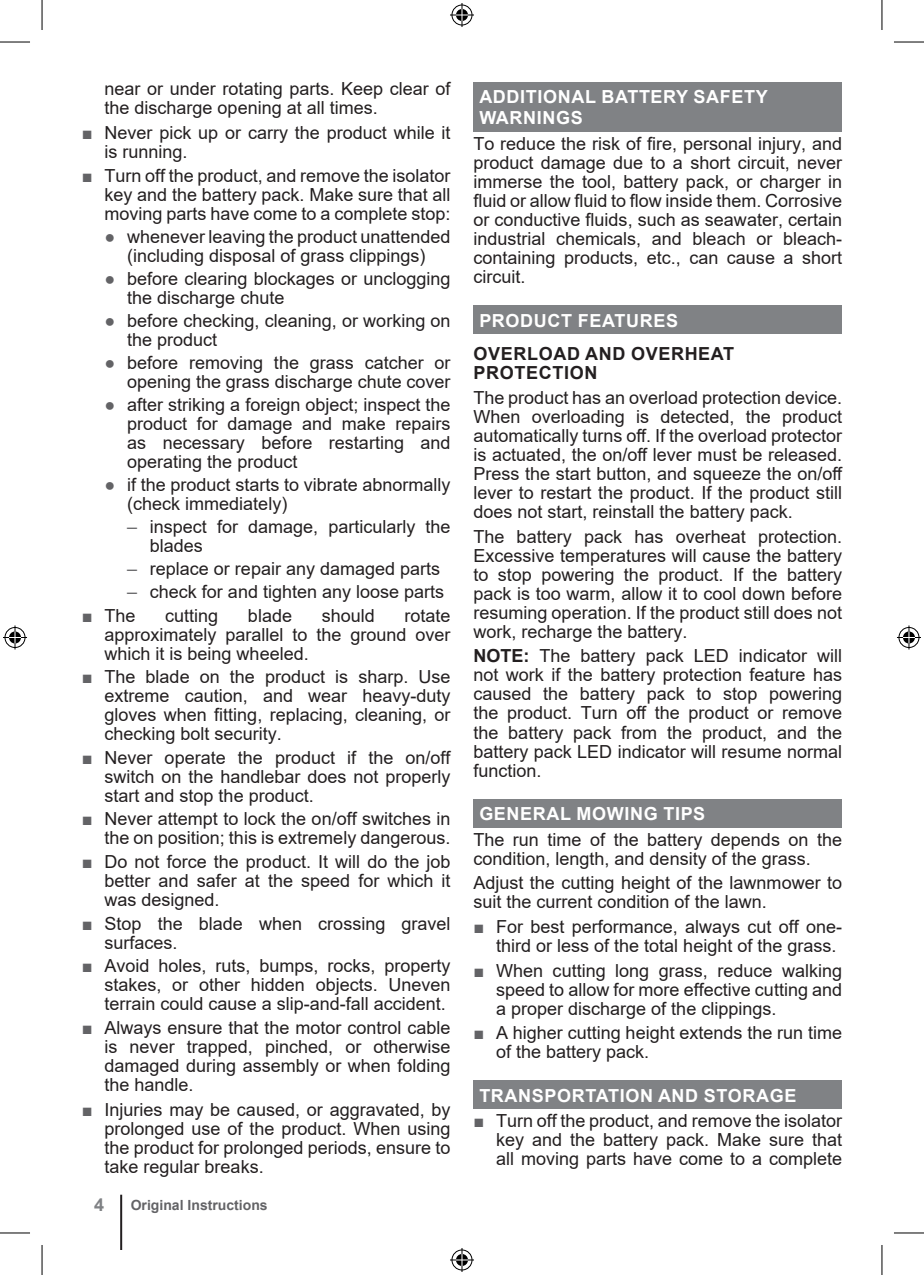
<style>
.page{position:relative;width:924px;height:1275px;background:#fff}
.page>*{position:absolute;margin:0;border:0;box-sizing:border-box;transform-origin:0 0}
.t1{font:18px/19px "Arial";color:#231f20;text-align:justify}
.t2{font:700 18px/21.6px "Arial";letter-spacing:.035em;color:#fff}
.t3{font:700 18px/19px "Arial";letter-spacing:.035em;color:#231f20}
.t4{font:700 18px "Arial";color:#808285}
.t5{font:700 14px "Arial";color:#636366}
.s1{color:#636366}
.s2{font-weight:700}
</style>
<div class="page">
<hr style="left:120px;top:1194px;width:2px;height:56px;background:#231f20">
<div style="left:473px;top:82px;width:368px;height:50px;background:#808285"></div>
<div style="left:473px;top:305px;width:368px;height:28px;background:#808285"></div>
<div style="left:473px;top:799px;width:368px;height:28px;background:#808285"></div>
<div style="left:473px;top:1080px;width:368px;height:29px;background:#808285"></div>
<hr style="left:0;top:42px;width:30px;height:1px;background:#000">
<hr style="left:893px;top:42px;width:30px;height:1px;background:#000">
<hr style="left:0;top:1232px;width:30px;height:1px;background:#000">
<hr style="left:893px;top:1232px;width:30px;height:1px;background:#000">
<hr style="left:42px;top:0;width:1px;height:30px;background:#000">
<hr style="left:42px;top:1245px;width:1px;height:30px;background:#000">
<hr style="left:881px;top:0;width:1px;height:30px;background:#000">
<hr style="left:881px;top:1245px;width:1px;height:30px;background:#000">
<svg style="left:450px;top:3px;width:24px;height:24px"></svg>
<svg style="left:450px;top:1248px;width:24px;height:24px"></svg>
<svg style="left:3px;top:625px;width:24px;height:24px"></svg>
<svg style="left:897px;top:625px;width:23px;height:24px"></svg>
<p class="t1" style="left:104px;top:79px;width:347px">near or under rotating parts. Keep clear of the discharge opening at all times.</p>
<p class="t1" style="left:104px;top:123px;width:347px;text-indent:-23px"><span class="s1">■</span> Never pick up or carry the product while it is running.</p>
<p class="t1" style="left:104px;top:166px;width:347px;text-indent:-23px"><span class="s1">■</span> Turn off the product, and remove the isolator key and the battery pack. Make sure that all moving parts have come to a complete stop:</p>
<p class="t1" style="left:104px;top:227px;width:347px;text-align:center"><span class="s1">●</span> whenever leaving the product unattended (including disposal of grass clippings)</p>
<p class="t1" style="left:127px;top:269px;width:325px;text-indent:-23px"><span class="s1">●</span> before clearing blockages or unclogging the discharge chute</p>
<p class="t1" style="left:127px;top:311px;width:325px;text-indent:-23px"><span class="s1">●</span> before checking, cleaning, or working on the product</p>
<p class="t1" style="left:104px;top:353px;width:347px;text-align:right"><span class="s1">●</span> before removing the grass catcher or opening the grass discharge chute cover</p>
<p class="t1" style="left:127px;top:395px;width:325px;text-indent:-23px"><span class="s1">●</span> after striking a foreign object; inspect the product for damage and make repairs as necessary before restarting and operating the product</p>
<p class="t1" style="left:127px;top:475px;width:325px;text-indent:-23px"><span class="s1">●</span> if the product starts to vibrate abnormally (check immediately)</p>
<p class="t1" style="left:150px;top:517px;width:302px;text-indent:-23px"><span class="s1">–</span> inspect for damage, particularly the blades</p>
<p class="t1" style="left:127px;top:559px;width:314px"><span class="s1">–</span> replace or repair any damaged parts</p>
<p class="t1" style="left:127px;top:582px;width:318px"><span class="s1">–</span> check for and tighten any loose parts</p>
<p class="t1" style="left:82px;top:606px;width:55px"><span class="s1">■</span> The</p>
<p class="t1" style="left:165px;top:606px;width:55px">cutting</p>
<p class="t1" style="left:248px;top:606px;width:46px">blade</p>
<p class="t1" style="left:321px;top:606px;width:55px">should</p>
<p class="t1" style="left:104px;top:606px;width:347px;text-indent:300px">rotate approximately parallel to the ground over which it is being wheeled.</p>
<p class="t1" style="left:104px;top:667px;width:347px;text-indent:-23px"><span class="s1">■</span> The blade on the product is sharp. Use extreme caution, and wear heavy-duty gloves when fitting, replacing, cleaning, or checking bolt security.</p>
<p class="t1" style="left:104px;top:748px;width:347px;text-indent:-23px"><span class="s1">■</span> Never operate the product if the on/off switch on the handlebar does not properly start and stop the product.</p>
<p class="t1" style="left:82px;top:809px;width:370px;text-align:right"><span class="s1">■</span> Never attempt to lock the on/off switches in the on position; this is extremely dangerous.</p>
<p class="t1" style="left:104px;top:852px;width:347px;text-indent:-23px"><span class="s1">■</span> Do not force the product. It will do the job better and safer at the speed for which it was designed.</p>
<p class="t1" style="left:104px;top:913px;width:347px;text-indent:-23px"><span class="s1">■</span> Stop the blade when crossing gravel surfaces.</p>
<p class="t1" style="left:104px;top:956px;width:347px;text-indent:-23px"><span class="s1">■</span> Avoid holes, ruts, bumps, rocks, property stakes, or other hidden objects. Uneven terrain could cause a slip-and-fall accident.</p>
<p class="t1" style="left:104px;top:1017px;width:347px;text-indent:-23px"><span class="s1">■</span> Always ensure that the motor control cable is never trapped, pinched, or otherwise damaged during assembly or when folding the handle.</p>
<p class="t1" style="left:104px;top:1099px;width:347px;text-indent:-23px"><span class="s1">■</span> Injuries may be caused, or aggravated, by prolonged use of the product. When using the product for prolonged periods, ensure to take regular breaks.</p>
<p class="t4" style="left:94px;top:1191px;width:12px">4</p>
<p class="t5" style="left:131px;top:1195px;width:138px">Original Instructions</p>
<p class="t2" style="left:479px;top:86px;width:290px">ADDITIONAL BATTERY SAFETY<br>WARNINGS</p>
<p class="t1" style="left:473px;top:134px;width:370px">To reduce the risk of fire, personal injury, and product damage due to a short circuit, never immerse the tool, battery pack, or charger in fluid or allow fluid to flow inside them. Corrosive or conductive fluids, such as seawater, certain industrial chemicals, and bleach or bleach&shy;containing products, etc., can cause a short circuit.</p>
<p class="t2" style="left:479px;top:309px;width:200px">PRODUCT FEATURES</p>
<p class="t3" style="left:473px;top:344px;width:262px">OVERLOAD AND OVERHEAT<br>PROTECTION</p>
<p class="t1" style="left:473px;top:388px;width:371px">The product has an overload protection device.<br>When overloading is detected, the product automatically turns off. If the overload protector is actuated, the on/off lever must be released.<br>Press the start button, and squeeze the on/off lever to restart the product. If the product still does not start, reinstall the battery pack.</p>
<p class="t1" style="left:473px;top:527px;width:370px">The battery pack has overheat protection.<br>Excessive temperatures will cause the battery to stop powering the product. If the battery pack is too warm, allow it to cool down before resuming operation. If the product still does not work, recharge the battery.</p>
<p class="t1" style="left:473px;top:646px;width:370px"><span class="s2">NOTE:</span> The battery pack LED indicator will not work if the battery protection feature has caused the battery pack to stop powering the product. Turn off the product or remove the battery pack from the product, and the battery pack LED indicator will resume normal function.</p>
<p class="t2" style="left:479px;top:803px;width:227px">GENERAL MOWING TIPS</p>
<p class="t1" style="left:473px;top:829px;width:370px">The run time of the battery depends on the condition, length, and density of the grass.</p>
<p class="t1" style="left:473px;top:873px;width:370px">Adjust the cutting height of the lawnmower to suit the current condition of the lawn.</p>
<p class="t1" style="left:496px;top:917px;width:347px;text-indent:-23px"><span class="s1">■</span> For best performance, always cut off one&shy;third or less of the total height of the grass.</p>
<p class="t1" style="left:496px;top:960px;width:347px;text-indent:-23px"><span class="s1">■</span> When cutting long grass, reduce walking speed to allow for more effective cutting and a proper discharge of the clippings.</p>
<p class="t1" style="left:496px;top:1023px;width:347px;text-indent:-23px"><span class="s1">■</span> A higher cutting height extends the run time of the battery pack.</p>
<p class="t2" style="left:479px;top:1085px;width:318px">TRANSPORTATION AND STORAGE</p>
<p class="t1" style="left:496px;top:1111px;width:347px;text-indent:-23px"><span class="s1">■</span> Turn off the product, and remove the isolator key and the battery pack. Make sure that all moving parts have come to a complete</p>
</div>
